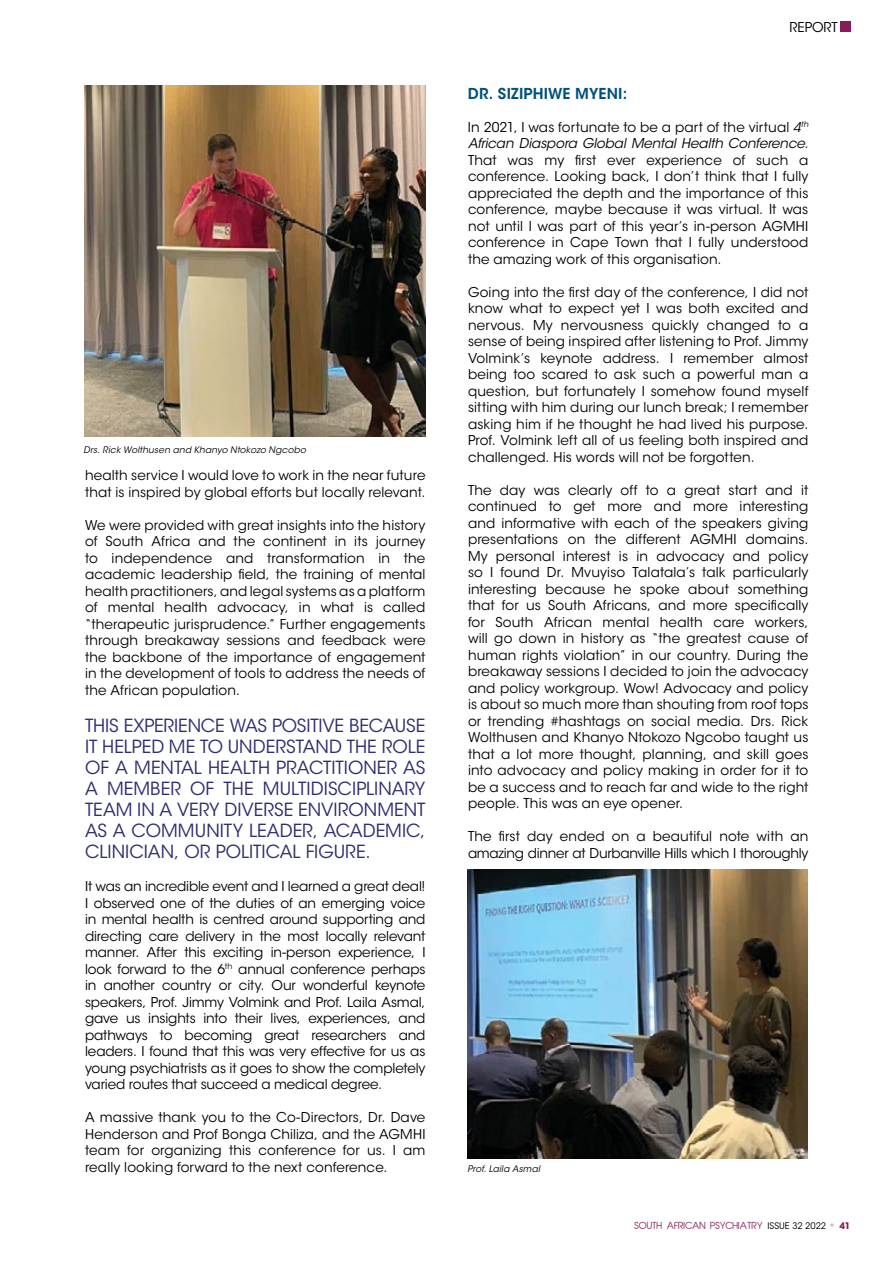
<style>
.page{position:relative;width:893px;height:1263px;background:#fff}
.page>*{position:absolute;margin:0;border:0;box-sizing:border-box;transform-origin:0 0}
.t1{font:18px/21px "ITC Avant Garde Std";color:#2e2e72;text-align:justify}
.t2{font:600 15px "ITC Avant Garde Std";letter-spacing:.015em;color:#00517d}
.t3{font:13.5px/16.5px "ITC Avant Garde Std";letter-spacing:.01em;color:#000;text-align:justify}
.t4{font:italic 13.5px/16.5px "ITC Avant Garde Std";letter-spacing:-.01em;color:#000}
.t5{font:13.5px/16.5px "ITC Avant Garde Std";letter-spacing:-.02em;color:#000}
.t6{font:italic 9px "ITC Avant Garde Std";letter-spacing:.02em;color:#000}
.t7{font:9px "Abeatby Kai";color:#891c56}
.s1{font-style:normal}
.s2{font-family:"ITC Avant Garde Std";color:#000}
.s3{font-family:"ITC Avant Garde Std";font-size:12px;color:#a7a9ac}
.s4{font-family:"ITC Avant Garde Std";font-weight:700}
</style>
<div class="page">
<div style="left:840px;top:21px;width:11px;height:11px;background:#891c56"></div>
<img style="left:468px;top:870px;width:340px;height:289px">
<img style="left:85px;top:85px;width:340px;height:352px">
<p class="t6" style="left:84px;top:444px;width:224px">Drs. Rick Wolthusen and Khanyo Ntokozo Ngcobo</p>
<p class="t3" style="left:85px;top:467px;width:342px">health service I would love to work in the near future that is inspired by global efforts but locally relevant.</p>
<p class="t3" style="left:85px;top:517px;width:342px">We were provided with great insights into the history of South Africa and the continent in its journey to independence and transformation in the academic leadership field, the training of mental health practitioners, and legal systems as a platform of mental health advocacy, in what is called “therapeutic jurisprudence.” Further engagements through breakaway sessions and feedback were the backbone of the importance of engagement in the development of tools to address the needs of the African population.</p>
<p class="t1" style="left:85px;top:715px;width:342px">THIS EXPERIENCE WAS POSITIVE BECAUSE IT HELPED ME TO UNDERSTAND THE ROLE OF A MENTAL HEALTH PRACTITIONER AS A MEMBER OF THE MULTIDISCIPLINARY TEAM IN A VERY DIVERSE ENVIRONMENT AS A COMMUNITY LEADER, ACADEMIC, CLINICIAN, OR POLITICAL FIGURE.</p>
<p class="t3" style="left:85px;top:878px;width:342px">It was an incredible event and I learned a great deal!<br>I observed one of the duties of an emerging voice in mental health is centred around supporting and directing care delivery in the most locally relevant manner. After this exciting in-person experience, I look forward to the 6<sup>th</sup> annual conference perhaps in another country or city. Our wonderful keynote speakers, Prof. Jimmy Volmink and Prof. Laila Asmal, gave us insights into their lives, experiences, and pathways to becoming great researchers and leaders. I found that this was very effective for us as young psychiatrists as it goes to show the completely varied routes that succeed a medical degree.</p>
<p class="t3" style="left:85px;top:1109px;width:342px">A massive thank you to the Co-Directors, Dr. Dave Henderson and Prof Bonga Chiliza, and the AGMHI team for organizing this conference for us. I am really looking forward to the next conference.</p>
<p class="t3" style="left:789px;top:19px;width:50px">REPORT</p>
<p class="t2" style="left:468px;top:84px;width:161px">DR. SIZIPHIWE MYENI:</p>
<p class="t4" style="left:468px;top:119px;width:342px"><span class="s1">In 2021, I was fortunate to be a part of the virtual</span> 4<sup>th<br></sup>African Diaspora Global Mental Health Conference.</p>
<p class="t3" style="left:468px;top:152px;width:342px">That was my first ever experience of such a conference. Looking back, I don’t think that I fully appreciated the depth and the importance of this conference, maybe because it was virtual. It was not until I was part of this year’s in-person AGMHI conference in Cape Town that I fully understood the amazing work of this organisation.</p>
<p class="t3" style="left:468px;top:284px;width:342px">Going into the first day of the conference, I did not know what to expect yet I was both excited and nervous. My nervousness quickly changed to a sense of being inspired after listening to Prof. Jimmy Volmink’s keynote address. I remember almost being too scared to ask such a powerful man a question, but fortunately I somehow found myself sitting with him during our lunch break; I remember asking him if he thought he had lived his purpose.<br>Prof. Volmink left all of us feeling both inspired and challenged. His words will not be forgotten.</p>
<p class="t3" style="left:468px;top:482px;width:342px">The day was clearly off to a great start and it continued to get more and more interesting and informative with each of the speakers giving presentations on the different AGMHI domains.<br>My personal interest is in advocacy and policy so I found Dr. Mvuyiso Talatala’s talk particularly interesting because he spoke about something that for us South Africans, and more specifically for South African mental health care workers, will go down in history as “the greatest cause of human rights violation” in our country. During the breakaway sessions I decided to join the advocacy and policy workgroup. Wow! Advocacy and policy is about so much more than shouting from roof tops or trending #hashtags on social media. Drs. Rick Wolthusen and Khanyo Ntokozo Ngcobo taught us that a lot more thought, planning, and skill goes into advocacy and policy making in order for it to be a success and to reach far and wide to the right people. This was an eye opener.</p>
<p class="t5" style="left:468px;top:828px;width:342px">The first day ended on a beautiful note with an amazing dinner at Durbanville Hills which I thoroughly</p>
<p class="t6" style="left:467px;top:1164px;width:74px">Prof. Laila Asmal</p>
<p class="t7" style="left:634px;top:1222px;width:218px">SOUTH AFRICAN PSYCHIATRY <span class="s2">ISSUE 32 2022</span> <span class="s3">*</span> <span class="s4">41</span></p>
</div>
